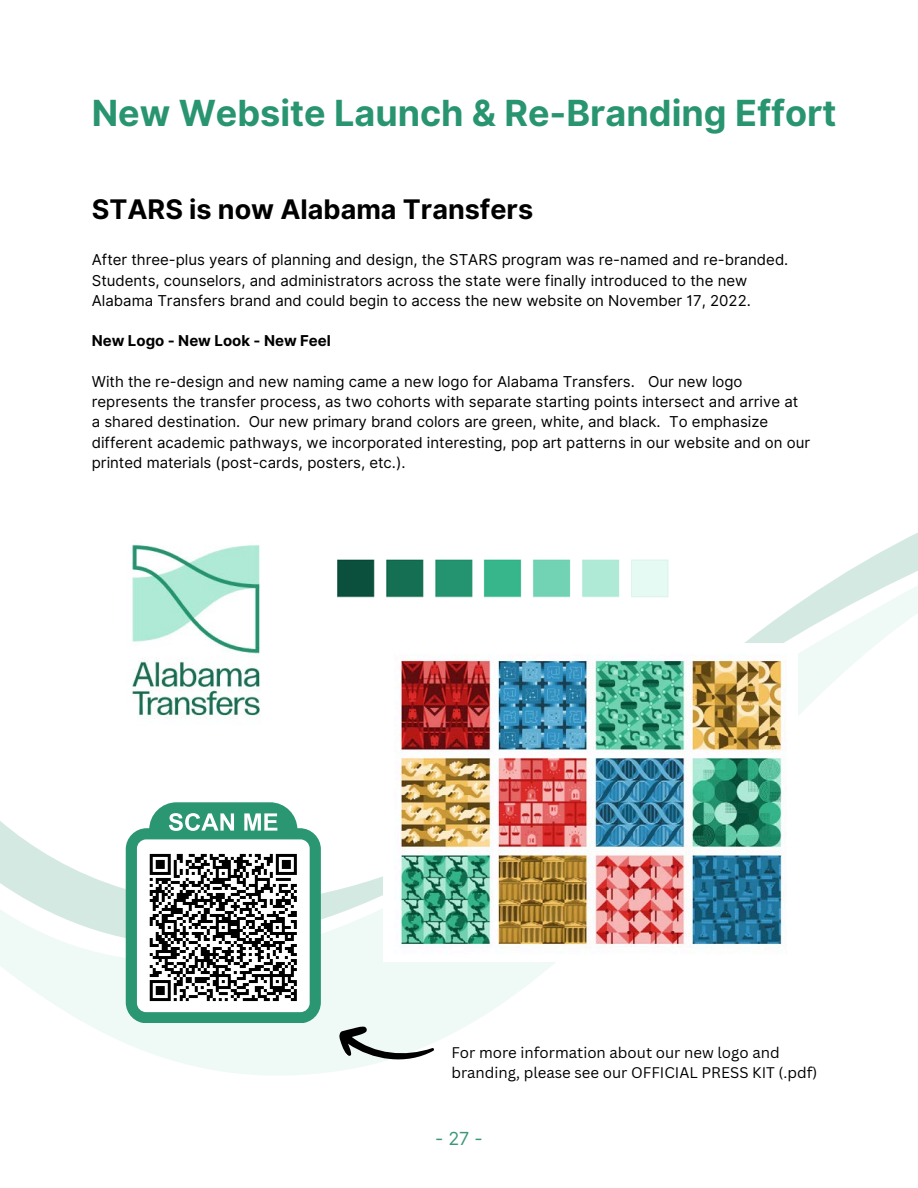
<style>
.page{position:relative;width:918px;height:1188px;background:#fff}
.page>*{position:absolute;margin:0;border:0;box-sizing:border-box;transform-origin:0 0}
.t1{font:700 36px "Inter";color:#289570}
.t2{font:700 27px "Inter";color:#000}
.t3{font:18px "Inter";color:#3b9777}
.t4{font:15px/20.2px "Inter";color:#000}
.t5{font:15px/20.2px "Canva Sans";color:#000}
.t6{font:700 15px "Inter";color:#000}
</style>
<div class="page">
<svg style="left:163px;top:1057px;width:168px;height:19px;fill:#effaf6"></svg>
<svg style="left:0;top:533px;width:918px;height:524px"></svg>
<div style="left:126px;top:828px;width:195px;height:195px;background:#2a9672;border-radius:21px"></div>
<div style="left:137px;top:839px;width:173px;height:173px;background:#fff;border-radius:9px"></div>
<svg style="left:149px;top:802px;width:148px;height:29px"></svg>
<img style="left:115px;top:533px;width:162px;height:216px">
<img style="left:332px;top:555px;width:341px;height:47px">
<img style="left:383px;top:643px;width:414px;height:318px">
<svg style="left:149px;top:853px;width:148px;height:149px"></svg>
<svg style="left:331px;top:994px;width:105px;height:78px"></svg>
<h4 class="t1" style="left:92px;top:91px;width:746px">New Website Launch &amp; Re-Branding Effort</h4>
<p class="t2" style="left:92px;top:193px;width:443px">STARS is now Alabama Transfers</p>
<p class="t4" style="left:92px;top:250px;width:698px">After three-plus years of planning and design, the STARS program was re-named and re-branded.<br>Students, counselors, and administrators across the state were finally introduced to the new<br>Alabama Transfers brand and could begin to access the new website on November 17, 2022.</p>
<p class="t6" style="left:92px;top:332px;width:241px">New Logo - New Look - New Feel</p>
<p class="t4" style="left:92px;top:371px;width:720px">With the re-design and new naming came a new logo for Alabama Transfers. Our new logo represents the transfer process, as two cohorts with separate starting points intersect and arrive at a shared destination. Our new primary brand colors are green, white, and black. To emphasize different academic pathways, we incorporated interesting, pop art patterns in our website and on our printed materials (post-cards, posters, etc.).</p>
<p class="t5" style="left:451px;top:1042px;width:367px">For more information about our new logo and branding, please see our OFFICIAL PRESS KIT (.pdf)</p>
<p class="t3" style="left:435px;top:1127px;width:49px">- 27 -</p>
</div>
